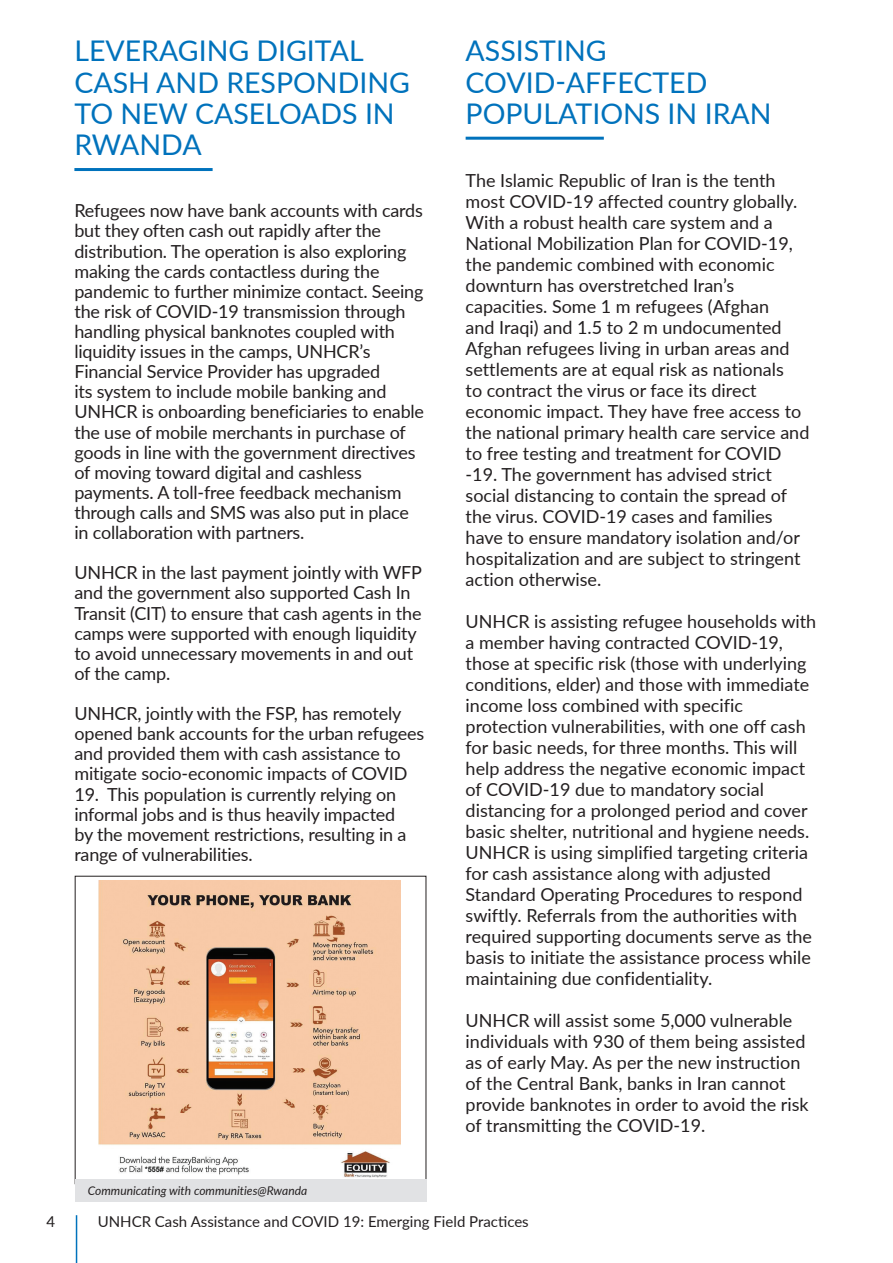
<style>
.page{position:relative;width:893px;height:1263px;background:#fff}
.page>*{position:absolute;margin:0;border:0;box-sizing:border-box;transform-origin:0 0}
.t1{font:28.5px/31.3px "Lato";color:#0072bc}
.t2{font:18px/21px "Lato";letter-spacing:-.005em;color:#231f20}
.t3{font:15px "Lato";color:#231f20}
.t4{font:italic 12px "Lato";color:#231f20}
</style>
<div class="page">
<hr style="left:76px;top:1215px;width:1px;height:48px;background:#0072bc">
<hr style="left:74px;top:168px;width:139px;height:3px;background:#0072bc">
<hr style="left:466px;top:137px;width:138px;height:3px;background:#0072bc">
<img style="left:99px;top:880px;width:302px;height:298px">
<div style="left:75px;top:1179px;width:351px;height:23px;background:#e1e2e4"></div>
<h1 class="t1" style="left:74px;top:34px;width:337px">LEVERAGING DIGITAL<br>CASH AND RESPONDING<br>TO NEW CASELOADS IN<br>RWANDA</h1>
<p class="t2" style="left:74px;top:200px;width:351px;line-height:20.1px">Refugees now have bank accounts with cards but they often cash out rapidly after the distribution. The operation is also exploring making the cards contactless during the pandemic to further minimize contact. Seeing the risk of COVID-19 transmission through handling physical banknotes coupled with liquidity issues in the camps, UNHCR’s Financial Service Provider has upgraded<br>its system to include mobile banking and UNHCR is onboarding beneficiaries to enable the use of mobile merchants in purchase of goods in line with the government directives of moving toward digital and cashless payments. A toll-free feedback mechanism through calls and SMS was also put in place in collaboration with partners.</p>
<p class="t2" style="left:74px;top:562px;width:349px;line-height:20.1px">UNHCR in the last payment jointly with WFP and the government also supported Cash In Transit (CIT) to ensure that cash agents in the camps were supported with enough liquidity to avoid unnecessary movements in and out of the camp.</p>
<p class="t2" style="left:74px;top:703px;width:351px;line-height:20.1px">UNHCR, jointly with the FSP, has remotely opened bank accounts for the urban refugees and provided them with cash assistance to mitigate socio-economic impacts of COVID</p>
<p class="t2" style="left:74px;top:783px;width:334px;line-height:20.1px">19. This population is currently relying on informal jobs and is thus heavily impacted by the movement restrictions, resulting in a range of vulnerabilities.</p>
<p class="t4" style="left:88px;top:1182px;width:221px">Communicating with communities@Rwanda</p>
<h1 class="t1" style="left:466px;top:34px;width:307px">ASSISTING<br>COVID-AFFECTED<br>POPULATIONS IN IRAN</h1>
<p class="t2" style="left:466px;top:169px;width:345px">The Islamic Republic of Iran is the tenth most COVID-19 affected country globally.<br>With a robust health care system and a National Mobilization Plan for COVID-19, the pandemic combined with economic downturn has overstretched Iran’s capacities. Some 1 m refugees (Afghan<br>and Iraqi) and 1.5 to 2 m undocumented Afghan refugees living in urban areas and settlements are at equal risk as nationals<br>to contract the virus or face its direct economic impact. They have free access to the national primary health care service and to free testing and treatment for COVID -19. The government has advised strict social distancing to contain the spread of the virus. COVID-19 cases and families have to ensure mandatory isolation and/or hospitalization and are subject to stringent action otherwise.</p>
<p class="t2" style="left:466px;top:610px;width:352px">UNHCR is assisting refugee households with a member having contracted COVID-19, those at specific risk (those with underlying conditions, elder) and those with immediate income loss combined with specific protection vulnerabilities, with one off cash for basic needs, for three months. This will help address the negative economic impact of COVID-19 due to mandatory social distancing for a prolonged period and cover basic shelter, nutritional and hygiene needs.<br>UNHCR is using simplified targeting criteria for cash assistance along with adjusted Standard Operating Procedures to respond swiftly. Referrals from the authorities with required supporting documents serve as the basis to initiate the assistance process while maintaining due confidentiality.</p>
<p class="t2" style="left:466px;top:1009px;width:345px">UNHCR will assist some 5,000 vulnerable individuals with 930 of them being assisted as of early May. As per the new instruction of the Central Bank, banks in Iran cannot provide banknotes in order to avoid the risk of transmitting the COVID-19.</p>
<p class="t3" style="left:47px;top:1211px;width:10px">4</p>
<p class="t3" style="left:98px;top:1211px;width:432px">UNHCR Cash Assistance and COVID 19: Emerging Field Practices</p>
</div>
